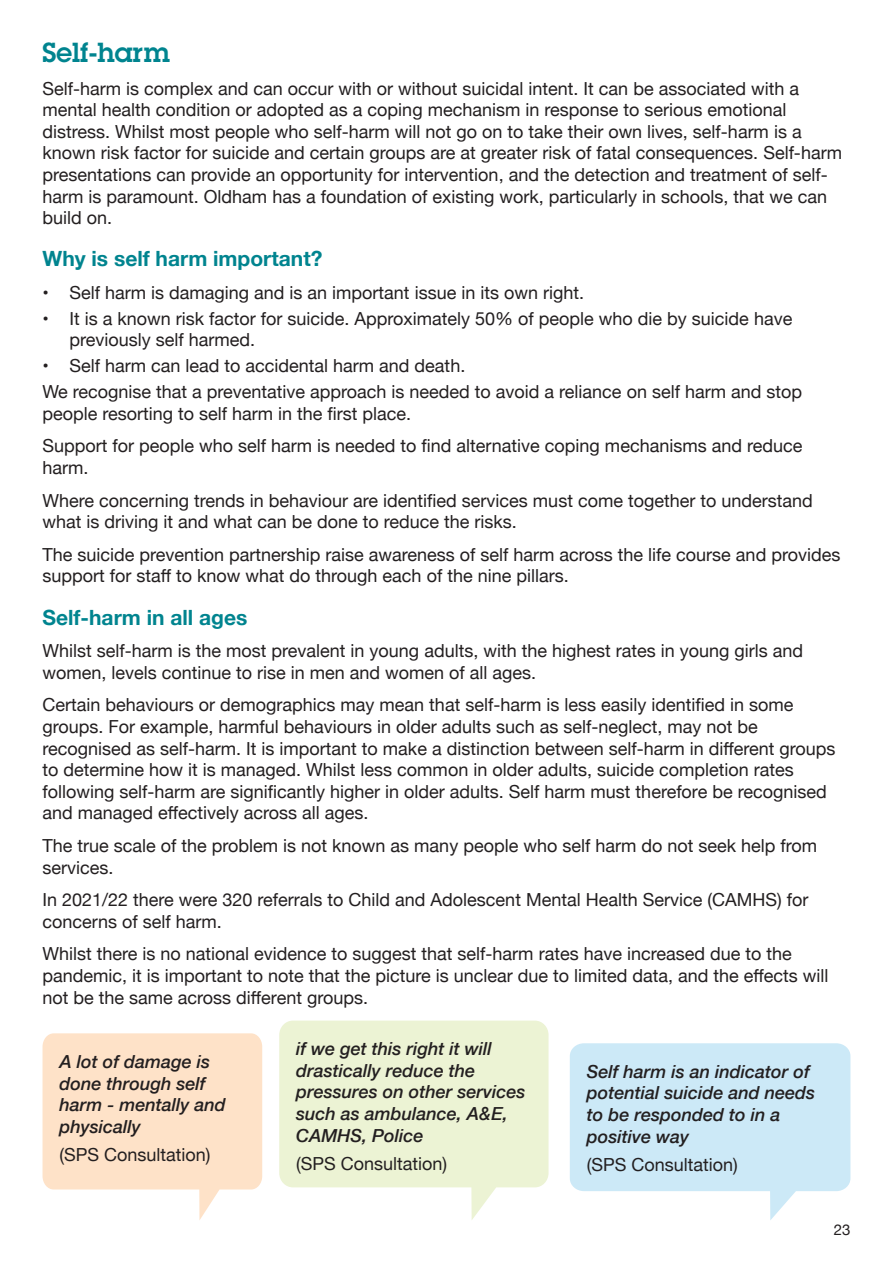
<style>
.page{position:relative;width:893px;height:1263px;background:#fff}
.page>*{position:absolute;margin:0;border:0;box-sizing:border-box;transform-origin:0 0}
.Subhead_H2{font:600 27px "Lubalin Graph Std";color:#00848f}
.Subhead_H3{font:700 21px "Helvetica Neue";color:#00848f}
.Subhead_H2-2{font:18px/21.6px "Helvetica Neue";color:#231f20}
.Body_Text{font:italic 500 18px/21.6px "Helvetica Neue";color:#231f20}
.Body_Text-2{font:18px "Helvetica Neue";color:#231f20}
.t1{font:15px "Helvetica Neue";color:#231f20}
</style>
<div class="page">
<svg style="left:43px;top:1033px;width:219px;height:187px"></svg>
<svg style="left:279px;top:1020px;width:270px;height:200px;fill:#ecf3d4"></svg>
<svg style="left:570px;top:1043px;width:280px;height:177px;fill:#cce9f7"></svg>
<h2 class="Subhead_H2" style="left:43px;top:34px;width:129px">Self-harm</h2>
<h2 class="Subhead_H2-2" style="left:43px;top:78px;width:801px">Self-harm is complex and can occur with or without suicidal intent. It can be associated with a mental health condition or adopted as a coping mechanism in response to serious emotional distress. Whilst most people who self-harm will not go on to take their own lives, self-harm is a known risk factor for suicide and certain groups are at greater risk of fatal consequences. Self-harm presentations can provide an opportunity for intervention, and the detection and treatment of self&shy;harm is paramount. Oldham has a foundation of existing work, particularly in schools, that we can build on.</h2>
<p class="Subhead_H3" style="left:43px;top:242px;width:281px">Why is self harm important?</p>
<h2 class="Subhead_H2-2" style="left:43px;top:283px;width:543px">• Self harm is damaging and is an important issue in its own right.</h2>
<h2 class="Subhead_H2-2" style="left:70px;top:309px;width:724px;text-indent:-27px">• It is a known risk factor for suicide. Approximately 50% of people who die by suicide have previously self harmed.</h2>
<h2 class="Subhead_H2-2" style="left:43px;top:356px;width:424px">• Self harm can lead to accidental harm and death.</h2>
<h2 class="Subhead_H2-2" style="left:43px;top:382px;width:761px">We recognise that a preventative approach is needed to avoid a reliance on self harm and stop people resorting to self harm in the first place.</h2>
<h2 class="Subhead_H2-2" style="left:43px;top:436px;width:761px">Support for people who self harm is needed to find alternative coping mechanisms and reduce harm.</h2>
<h2 class="Subhead_H2-2" style="left:43px;top:490px;width:772px">Where concerning trends in behaviour are identified services must come together to understand what is driving it and what can be done to reduce the risks.</h2>
<h2 class="Subhead_H2-2" style="left:43px;top:545px;width:799px">The suicide prevention partnership raise awareness of self harm across the life course and provides support for staff to know what do through each of the nine pillars.</h2>
<p class="Subhead_H3" style="left:43px;top:601px;width:206px">Self-harm in all ages</p>
<h2 class="Subhead_H2-2" style="left:43px;top:641px;width:762px">Whilst self-harm is the most prevalent in young adults, with the highest rates in young girls and women, levels continue to rise in men and women of all ages.</h2>
<h2 class="Subhead_H2-2" style="left:43px;top:695px;width:794px">Certain behaviours or demographics may mean that self-harm is less easily identified in some groups. For example, harmful behaviours in older adults such as self-neglect, may not be recognised as self-harm. It is important to make a distinction between self-harm in different groups to determine how it is managed. Whilst less common in older adults, suicide completion rates following self-harm are significantly higher in older adults. Self harm must therefore be recognised and managed effectively across all ages.</h2>
<h2 class="Subhead_H2-2" style="left:43px;top:836px;width:776px">The true scale of the problem is not known as many people who self harm do not seek help from services.</h2>
<h2 class="Subhead_H2-2" style="left:43px;top:890px;width:767px">In 2021/22 there were 320 referrals to Child and Adolescent Mental Health Service (CAMHS) for concerns of self harm.</h2>
<h2 class="Subhead_H2-2" style="left:43px;top:944px;width:787px">Whilst there is no national evidence to suggest that self-harm rates have increased due to the pandemic, it is important to note that the picture is unclear due to limited data, and the effects will not be the same across different groups.</h2>
<p class="Body_Text" style="left:60px;top:1049px;width:168px">A lot of damage is done through self harm - mentally and physically</p>
<p class="Body_Text-2" style="left:60px;top:1141px;width:153px">(SPS Consultation)</p>
<p class="Body_Text" style="left:296px;top:1037px;width:231px">if we get this right it will drastically reduce the pressures on other services such as ambulance, A&amp;E,<br>CAMHS, Police</p>
<p class="Body_Text-2" style="left:296px;top:1150px;width:153px">(SPS Consultation)</p>
<p class="Body_Text" style="left:587px;top:1059px;width:230px">Self harm is an indicator of potential suicide and needs to be responded to in a positive way</p>
<p class="Body_Text-2" style="left:587px;top:1151px;width:153px">(SPS Consultation)</p>
<p class="t1" style="left:834px;top:1218px;width:18px">23</p>
</div>
